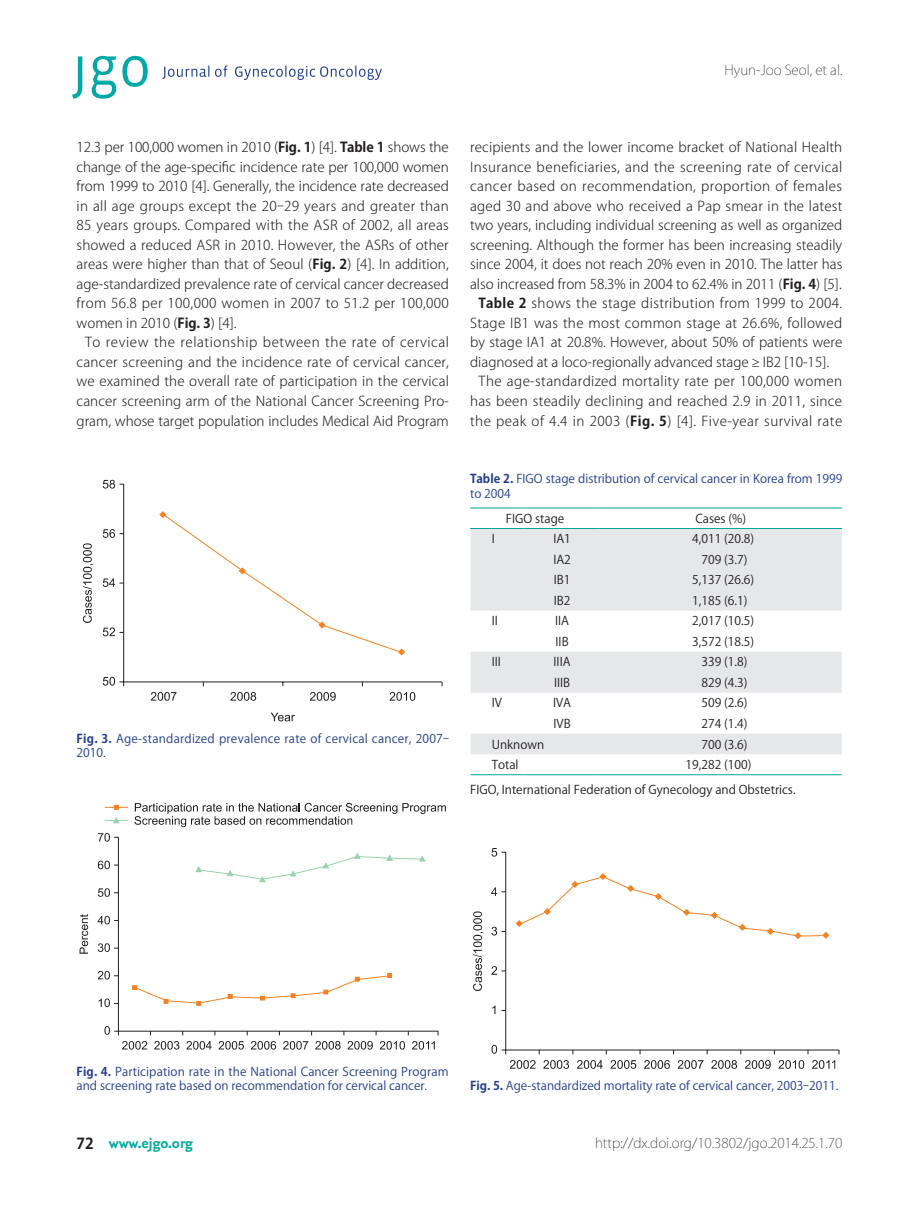
<style>
.page{position:relative;width:919px;height:1217px;background:#fff}
.page>*{position:absolute;margin:0;border:0;box-sizing:border-box;transform-origin:0 0}
.t1{font:700 15px "Nexus Sans";color:#00a99d}
.본문{font:300 13.5px/19.5px "Koz Go Pro";color:#231f20;text-align:justify}
.머리-저자{font:200 13.5px "Koz Go Pro";color:#231f20}
.표내용{font:12px "Koz Go Pro";color:#231f20}
.그림제목{font:12px/14.4px "Koz Go Pro";color:#253f8e}
.표제목{font:12px/14.4px "Koz Go Pro";color:#253f8e}
.그림제목-2{font:12px/14.4px "Koz Go Pro";letter-spacing:.02em;color:#253f8e}
.s1{font-weight:700}
.s2{font-family:"Koz Go Pro";color:#231f20}
</style>
<div class="page">
<svg style="left:72px;top:56px;width:76px;height:43px"></svg>
<svg style="left:162px;top:65px;width:220px;height:15px"></svg>
<svg style="left:473px;top:911px;width:10px;height:79px"></svg>
<svg style="left:501px;top:851px;width:329px;height:203px"></svg>
<svg style="left:491px;top:848px;width:6px;height:8px"></svg>
<svg style="left:492px;top:1005px;width:3px;height:8px"></svg>
<svg style="left:491px;top:926px;width:14px;height:9px"></svg>
<svg style="left:491px;top:887px;width:14px;height:8px"></svg>
<svg style="left:491px;top:965px;width:14px;height:9px"></svg>
<svg style="left:491px;top:1044px;width:178px;height:24px"></svg>
<svg style="left:677px;top:1049px;width:162px;height:19px"></svg>
<svg style="left:515px;top:872px;width:314px;height:67px"></svg>
<svg style="left:80px;top:914px;width:8px;height:39px"></svg>
<svg style="left:114px;top:836px;width:325px;height:199px"></svg>
<svg style="left:98px;top:833px;width:12px;height:8px"></svg>
<svg style="left:98px;top:888px;width:20px;height:8px"></svg>
<svg style="left:98px;top:943px;width:20px;height:8px"></svg>
<svg style="left:99px;top:998px;width:19px;height:8px"></svg>
<svg style="left:134px;top:802px;width:312px;height:25px"></svg>
<svg style="left:105px;top:804px;width:23px;height:5px"></svg>
<svg style="left:105px;top:817px;width:23px;height:6px"></svg>
<svg style="left:98px;top:860px;width:20px;height:9px"></svg>
<svg style="left:97px;top:915px;width:21px;height:9px"></svg>
<svg style="left:98px;top:970px;width:20px;height:9px"></svg>
<svg style="left:104px;top:1025px;width:172px;height:24px"></svg>
<svg style="left:283px;top:1030px;width:155px;height:19px"></svg>
<svg style="left:132px;top:972px;width:260px;height:33px"></svg>
<svg style="left:195px;top:852px;width:231px;height:30px"></svg>
<svg style="left:470px;top:529px;width:371px;height:225px;fill:#e6e7e9"></svg>
<hr style="left:470px;top:507px;width:54px;height:1px;background:#00a99d">
<hr style="left:524px;top:507px;width:75px;height:1px;background:#00a99d">
<hr style="left:599px;top:507px;width:243px;height:1px;background:#00a99d">
<hr style="left:470px;top:528px;width:54px;height:1px;background:#00a99d">
<hr style="left:524px;top:528px;width:75px;height:1px;background:#00a99d">
<hr style="left:599px;top:528px;width:243px;height:1px;background:#00a99d">
<hr style="left:470px;top:774px;width:54px;height:1px;background:#00a99d">
<hr style="left:524px;top:774px;width:75px;height:1px;background:#00a99d">
<hr style="left:599px;top:774px;width:242px;height:1px;background:#00a99d">
<svg style="left:83px;top:543px;width:10px;height:79px"></svg>
<svg style="left:151px;top:692px;width:25px;height:8px"></svg>
<svg style="left:230px;top:692px;width:26px;height:8px"></svg>
<svg style="left:310px;top:692px;width:26px;height:8px"></svg>
<svg style="left:389px;top:692px;width:26px;height:8px"></svg>
<svg style="left:119px;top:483px;width:323px;height:204px"></svg>
<svg style="left:103px;top:479px;width:12px;height:9px"></svg>
<svg style="left:103px;top:529px;width:21px;height:8px"></svg>
<svg style="left:103px;top:578px;width:21px;height:9px"></svg>
<svg style="left:103px;top:627px;width:21px;height:9px"></svg>
<svg style="left:103px;top:676px;width:21px;height:10px"></svg>
<svg style="left:270px;top:712px;width:25px;height:9px"></svg>
<svg style="left:159px;top:510px;width:246px;height:146px"></svg>
<p class="머리-저자" style="left:724px;top:61px;width:119px">Hyun-Joo Seol, et al.</p>
<p class="본문" style="left:77px;top:138px;width:374px">12.3 per 100,000 women in 2010 (<span class="s1">Fig. 1</span>) [4]. <span class="s1">Table 1</span> shows the change of the age-specific incidence rate per 100,000 women from 1999 to 2010 [4]. Generally, the incidence rate decreased in all age groups except the 20-29 years and greater than 85 years groups. Compared with the ASR of 2002, all areas showed a reduced ASR in 2010. However, the ASRs of other areas were higher than that of Seoul (<span class="s1">Fig. 2</span>) [4]. In addition, age-standardized prevalence rate of cervical cancer decreased from 56.8 per 100,000 women in 2007 to 51.2 per 100,000 women in 2010 (<span class="s1">Fig. 3</span>) [4].</p>
<p class="본문" style="left:77px;top:333px;width:374px;text-indent:9px">To review the relationship between the rate of cervical cancer screening and the incidence rate of cervical cancer, we examined the overall rate of participation in the cervical cancer screening arm of the National Cancer Screening Pro&shy;gram, whose target population includes Medical Aid Program</p>
<p class="그림제목-2" style="left:77px;top:731px;width:374px"><span class="s1">Fig. 3.</span> Age-standardized prevalence rate of cervical cancer, 2007-<br>2010.</p>
<p class="본문" style="left:470px;top:138px;width:374px">recipients and the lower income bracket of National Health Insurance beneficiaries, and the screening rate of cervical cancer based on recommendation, proportion of females aged 30 and above who received a Pap smear in the latest two years, including individual screening as well as organized screening. Although the former has been increasing steadily since 2004, it does not reach 20% even in 2010. The latter has also increased from 58.3% in 2004 to 62.4% in 2011 (<span class="s1">Fig. 4</span>) [5].</p>
<p class="본문" style="left:470px;top:294px;width:374px;text-indent:9px"><span class="s1">Table 2</span> shows the stage distribution from 1999 to 2004.<br>Stage IB1 was the most common stage at 26.6%, followed by stage IA1 at 20.8%. However, about 50% of patients were diagnosed at a loco-regionally advanced stage ≥ IB2 [10-15].</p>
<p class="본문" style="left:470px;top:372px;width:373px;text-indent:9px">The age-standardized mortality rate per 100,000 women has been steadily declining and reached 2.9 in 2011, since the peak of 4.4 in 2003 (<span class="s1">Fig. 5</span>) [4]. Five-year survival rate</p>
<p class="표제목" style="left:470px;top:472px;width:374px"><span class="s1">Table 2.</span> FIGO stage distribution of cervical cancer in Korea from 1999 to 2004</p>
<p class="표내용" style="left:506px;top:510px;width:60px">FIGO stage</p>
<p class="표내용" style="left:695px;top:510px;width:52px">Cases (%)</p>
<p class="표내용" style="left:491px;top:531px;width:5px">I</p>
<p class="표내용" style="left:553px;top:531px;width:19px">IA1</p>
<p class="표내용" style="left:692px;top:531px;width:63px">4,011 (20.8)</p>
<p class="표내용" style="left:553px;top:551px;width:19px">IA2</p>
<p class="표내용" style="left:701px;top:551px;width:47px">709 (3.7)</p>
<p class="표내용" style="left:553px;top:572px;width:18px">IB1</p>
<p class="표내용" style="left:692px;top:572px;width:63px">5,137 (26.6)</p>
<p class="표내용" style="left:553px;top:592px;width:18px">IB2</p>
<p class="표내용" style="left:692px;top:592px;width:57px">1,185 (6.1)</p>
<p class="표내용" style="left:491px;top:613px;width:8px">II</p>
<p class="표내용" style="left:555px;top:613px;width:15px">IIA</p>
<p class="표내용" style="left:692px;top:613px;width:63px">2,017 (10.5)</p>
<p class="표내용" style="left:555px;top:633px;width:15px">IIB</p>
<p class="표내용" style="left:692px;top:633px;width:63px">3,572 (18.5)</p>
<p class="표내용" style="left:491px;top:654px;width:11px">III</p>
<p class="표내용" style="left:553px;top:654px;width:19px">IIIA</p>
<p class="표내용" style="left:701px;top:654px;width:47px">339 (1.8)</p>
<p class="표내용" style="left:554px;top:674px;width:18px">IIIB</p>
<p class="표내용" style="left:701px;top:674px;width:47px">829 (4.3)</p>
<p class="표내용" style="left:491px;top:695px;width:12px">IV</p>
<p class="표내용" style="left:553px;top:695px;width:19px">IVA</p>
<p class="표내용" style="left:701px;top:695px;width:47px">509 (2.6)</p>
<p class="표내용" style="left:553px;top:715px;width:19px">IVB</p>
<p class="표내용" style="left:701px;top:715px;width:47px">274 (1.4)</p>
<p class="표내용" style="left:491px;top:736px;width:54px">Unknown</p>
<p class="표내용" style="left:701px;top:736px;width:47px">700 (3.6)</p>
<p class="표내용" style="left:491px;top:756px;width:28px">Total</p>
<p class="표내용" style="left:685px;top:756px;width:67px">19,282 (100)</p>
<p class="표내용" style="left:470px;top:781px;width:327px">FIGO, International Federation of Gynecology and Obstetrics.</p>
<p class="그림제목" style="left:77px;top:1064px;width:373px"><span class="s1">Fig. 4.</span> Participation rate in the National Cancer Screening Program and screening rate based on recommendation for cervical cancer.</p>
<p class="그림제목" style="left:470px;top:1078px;width:369px"><span class="s1">Fig. 5.</span> Age-standardized mortality rate of cervical cancer, 2003-2011.</p>
<p class="t1" style="left:77px;top:1133px;width:118px"><span class="s2">72</span> www.ejgo.org</p>
<p class="머리-저자" style="left:595px;top:1133px;width:249px">http://dx.doi.org/10.3802/jgo.2014.25.1.70</p>
</div>
